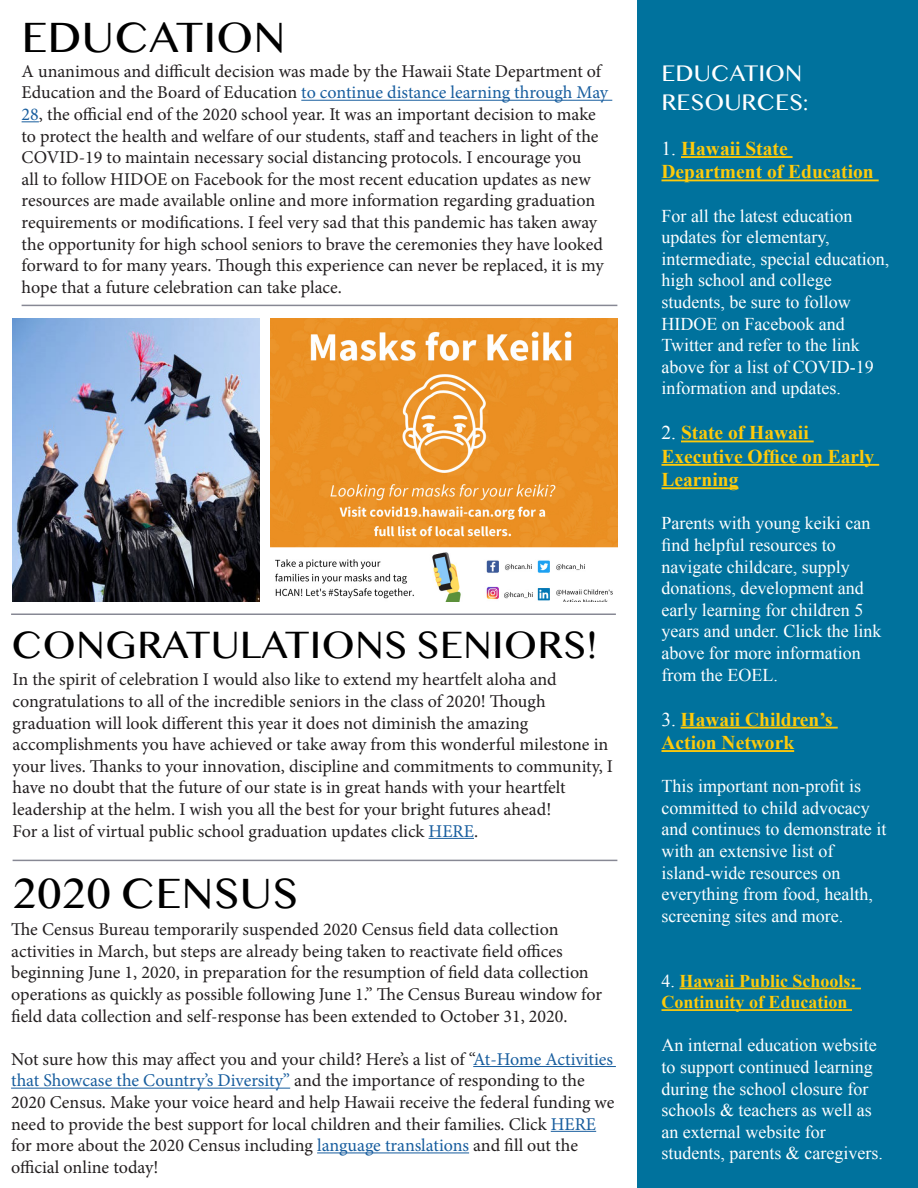
<style>
.page{position:relative;width:918px;height:1188px;background:#fff}
.page>*{position:absolute;margin:0;border:0;box-sizing:border-box;transform-origin:0 0}
.t1{font:45px "Sinhala MN";color:#000}
.t2{font:40.5px "Sinhala MN";color:#000}
.t3{font:24px/28.8px "Sinhala MN";color:#fff}
.t4{font:700 19.5px/23.4px "Times New Roman";color:#feca0a}
.t5{font:18px/21.6px "Minion Pro";color:#231f20}
.t6{font:18px/21.6px "Times New Roman";color:#fff}
.t7{font:700 18px/21.6px "Times New Roman";color:#feca0a}
.s1{color:#175d9e}
.s2{font-weight:400;color:#fff}
</style>
<div class="page">
<div style="left:637px;top:0;width:281px;height:1188px;background:#00729d"></div>
<hr style="left:681px;top:156px;width:112px;height:2px;background:#feca0a">
<hr style="left:662px;top:180px;width:217px;height:1px;background:#feca0a">
<hr style="left:681px;top:441px;width:133px;height:1px;background:#feca0a">
<hr style="left:662px;top:464px;width:217px;height:2px;background:#feca0a">
<hr style="left:662px;top:487px;width:76px;height:2px;background:#feca0a">
<hr style="left:681px;top:727px;width:157px;height:2px;background:#feca0a">
<hr style="left:662px;top:750px;width:132px;height:2px;background:#feca0a">
<hr style="left:680px;top:988px;width:181px;height:1px;background:#feca0a">
<hr style="left:662px;top:1009px;width:190px;height:2px;background:#feca0a">
<hr style="left:301px;top:100px;width:311px;height:1px;background:#175d9e">
<svg style="left:22px;top:121px;width:17px;height:1px"></svg>
<hr style="left:473px;top:1066px;width:143px;height:1px;background:#175d9e">
<hr style="left:11px;top:1088px;width:279px;height:1px;background:#175d9e">
<hr style="left:551px;top:1131px;width:45px;height:1px;background:#175d9e">
<hr style="left:317px;top:1152px;width:152px;height:1px;background:#175d9e">
<img style="left:270px;top:318px;width:347px;height:283px">
<hr style="left:22px;top:305px;width:595px;height:1px;background:#878894">
<hr style="left:13px;top:860px;width:604px;height:1px;background:#878894">
<img style="left:13px;top:318px;width:246px;height:283px">
<hr style="left:429px;top:838px;width:45px;height:1px;background:#175d9e">
<hr style="left:11px;top:614px;width:605px;height:1px;background:#878894">
<p class="t1" style="left:22px;top:18px;width:266px">EDUCATION</p>
<p class="t5" style="left:22px;top:60px;width:588px">A unanimous and difficult decision was made by the Hawaii State Department of Education and the Board of Education <span class="s1">to continue distance learning through May 28</span>, the official end of the 2020 school year. It was an important decision to make to protect the health and welfare of our students, staff and teachers in light of the COVID-19 to maintain necessary social distancing protocols. I encourage you<br>all to follow HIDOE on Facebook for the most recent education updates as new resources are made available online and more information regarding graduation requirements or modifications. I feel very sad that this pandemic has taken away the opportunity for high school seniors to brave the ceremonies they have looked forward to for many years. Though this experience can never be replaced, it is my hope that a future celebration can take place.</p>
<p class="t2" style="left:11px;top:627px;width:588px">CONGRATULATIONS SENIORS!</p>
<p class="t5" style="left:13px;top:669px;width:602px">In the spirit of celebration I would also like to extend my heartfelt aloha and congratulations to all of the incredible seniors in the class of 2020! Though graduation will look different this year it does not diminish the amazing accomplishments you have achieved or take away from this wonderful milestone in your lives. Thanks to your innovation, discipline and commitments to community, I have no doubt that the future of our state is in great hands with your heartfelt leadership at the helm. I wish you all the best for your bright futures ahead!<br>For a list of virtual public school graduation updates click <span class="s1">HERE</span>.</p>
<p class="t1" style="left:13px;top:874px;width:288px">2020 CENSUS</p>
<p class="t5" style="left:11px;top:919px;width:593px">The Census Bureau temporarily suspended 2020 Census field data collection activities in March, but steps are already being taken to reactivate field offices beginning June 1, 2020, in preparation for the resumption of field data collection operations as quickly as possible following June 1.” The Census Bureau window for field data collection and self-response has been extended to October 31, 2020.</p>
<p class="t5" style="left:11px;top:1048px;width:605px">Not sure how this may affect you and your child? Here’s a list of “<span class="s1">At-Home Activities that Showcase the Country’s Diversity”</span> and the importance of responding to the 2020 Census. Make your voice heard and help Hawaii receive the federal funding we need to provide the best support for local children and their families. Click <span class="s1">HERE </span>for more about the 2020 Census including <span class="s1">language translations</span> and fill out the official online today!</p>
<p class="t3" style="left:662px;top:61px;width:148px">EDUCATION<br>RESOURCES:</p>
<p class="t4" style="left:662px;top:136px;width:214px"><span class="s2">1.</span> Hawaii State<br>Department of Education</p>
<p class="t6" style="left:662px;top:204px;width:229px">For all the latest education updates for elementary, intermediate, special education, high school and college students, be sure to follow<br>HIDOE on Facebook and<br>Twitter and refer to the link above for a list of COVID-19 information and updates.</p>
<p class="t4" style="left:662px;top:421px;width:214px"><span class="s2">2.</span> State of Hawaii<br>Executive Office on Early<br>Learning</p>
<p class="t6" style="left:662px;top:512px;width:221px">Parents with young keiki can find helpful resources to navigate childcare, supply donations, development and early learning for children 5 years and under. Click the link above for more information from the EOEL.</p>
<p class="t4" style="left:662px;top:707px;width:173px"><span class="s2">3.</span> Hawaii Children’s<br>Action Network</p>
<p class="t6" style="left:662px;top:775px;width:226px">This important non-profit is committed to child advocacy and continues to demonstrate it with an extensive list of island-wide resources on everything from food, health, screening sites and more.</p>
<p class="t7" style="left:662px;top:969px;width:197px"><span class="s2">4.</span> Hawaii Public Schools:<br>Continuity of Education</p>
<p class="t6" style="left:662px;top:1034px;width:223px">An internal education website to support continued learning during the school closure for schools &amp; teachers as well as an external website for students, parents &amp; caregivers.</p>
</div>
